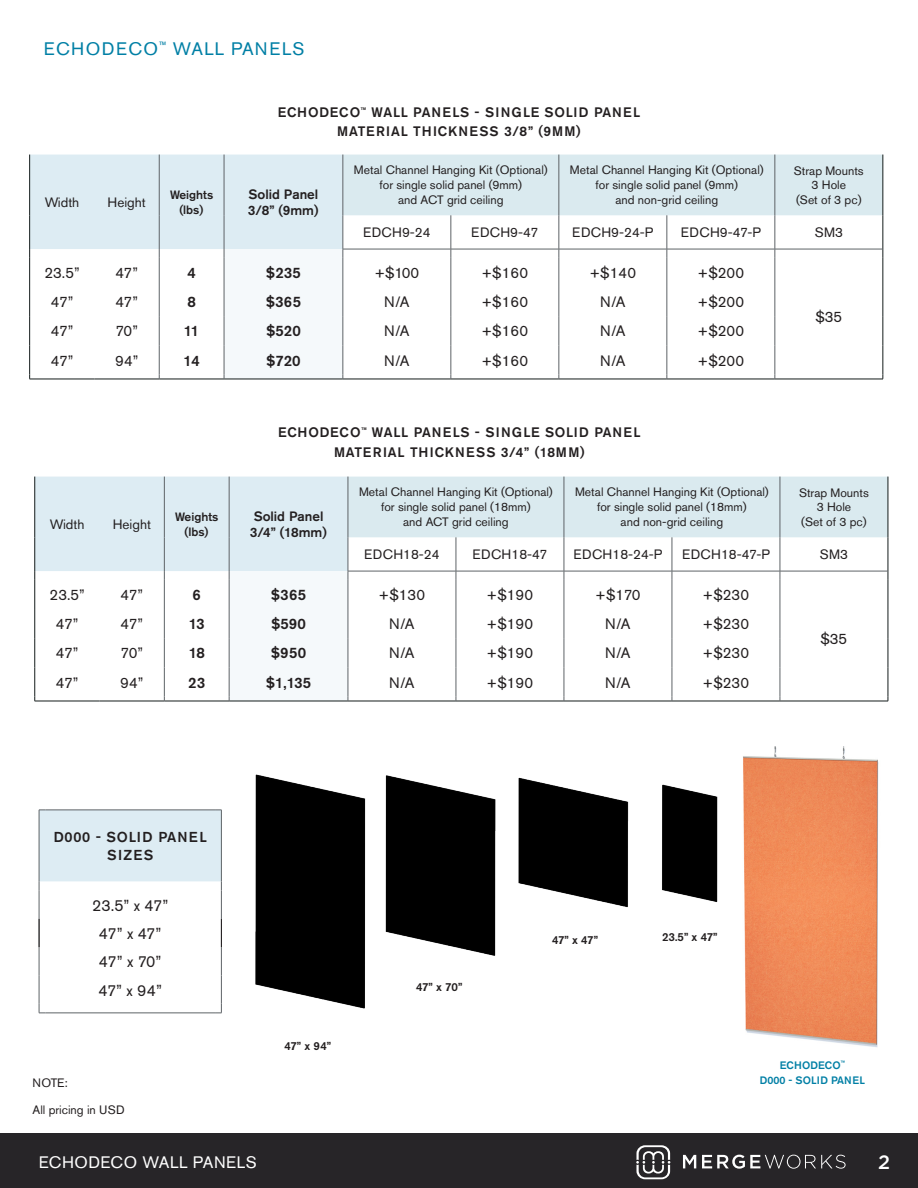
<style>
.page{position:relative;width:918px;height:1188px;background:#fff}
.page>*{position:absolute;margin:0;border:0;box-sizing:border-box;transform-origin:0 0}
.t1{font:500 19.5px "Gotham";color:#fff}
.t2{font:18px "Akzidenz Grotesk Pro";letter-spacing:.08em;color:#007fa5}
.t3{font:16.5px "Akzidenz Grotesk Pro";letter-spacing:.03em;color:#fff}
.t4{font:15.9px "Akzidenz Grotesk Pro";letter-spacing:-.04em;color:#231f20}
.t5{font:15px "Akzidenz Grotesk Pro";color:#231f20}
.t6{font:500 15px "Akzidenz Grotesk Pro";color:#231f20}
.t7{font:500 14.25px "Akzidenz Grotesk Pro";letter-spacing:.06em;color:#231f20}
.t8{font:500 13.65px/19.4px "Akzidenz Grotesk Pro";letter-spacing:.06em;color:#231f20;text-align:center}
.t9{font:13.5px "Akzidenz Grotesk Pro";color:#231f20}
.t10{font:500 13.5px/16.2px "Akzidenz Grotesk Pro";color:#231f20}
.t11{font:12.15px/15px "Akzidenz Grotesk Pro";color:#231f20;text-align:center}
.t12{font:500 12px "Akzidenz Grotesk Pro";color:#231f20}
.t13{font:500 11.55px "Akzidenz Grotesk Pro";letter-spacing:-.04em;color:#231f20}
.t14{font:500 10.65px/15px "Akzidenz Grotesk Pro";letter-spacing:.01em;color:#007fa5;text-align:center}
</style>
<div class="page">
<div style="left:0;top:1134px;width:918px;height:54px;background:#272528"></div>
<svg style="left:683px;top:1155px;width:13px;height:13px"></svg>
<svg style="left:702px;top:1155px;width:144px;height:14px"></svg>
<svg style="left:636px;top:1145px;width:34px;height:34px"></svg>
<hr style="left:35px;top:701px;width:65px;height:1px;background:#141c1b">
<hr style="left:100px;top:701px;width:64px;height:1px;background:#141c1b">
<hr style="left:164px;top:701px;width:65px;height:1px;background:#141c1b">
<hr style="left:229px;top:701px;width:119px;height:1px;background:#141c1b">
<hr style="left:348px;top:701px;width:108px;height:1px;background:#141c1b">
<hr style="left:456px;top:701px;width:108px;height:1px;background:#141c1b">
<hr style="left:564px;top:701px;width:108px;height:1px;background:#141c1b">
<hr style="left:672px;top:701px;width:108px;height:1px;background:#141c1b">
<hr style="left:780px;top:701px;width:108px;height:1px;background:#141c1b">
<svg style="left:34px;top:477px;width:855px;height:224px"></svg>
<hr style="left:29px;top:379px;width:65px;height:1px;background:#141c1b">
<hr style="left:94px;top:379px;width:65px;height:1px;background:#141c1b">
<hr style="left:159px;top:379px;width:65px;height:1px;background:#141c1b">
<hr style="left:224px;top:379px;width:119px;height:1px;background:#141c1b">
<hr style="left:343px;top:379px;width:108px;height:1px;background:#141c1b">
<hr style="left:451px;top:379px;width:108px;height:1px;background:#141c1b">
<hr style="left:559px;top:379px;width:108px;height:1px;background:#141c1b">
<hr style="left:667px;top:379px;width:108px;height:1px;background:#141c1b">
<hr style="left:775px;top:379px;width:108px;height:1px;background:#141c1b">
<svg style="left:29px;top:155px;width:855px;height:224px"></svg>
<svg style="left:39px;top:810px;width:183px;height:204px"></svg>
<img style="left:743px;top:747px;width:136px;height:300px">
<img style="left:256px;top:775px;width:462px;height:234px">
<div style="left:388px;top:983px;width:102px;height:19px;background:#fff"></div>
<div style="left:658px;top:932px;width:64px;height:19px;background:#fff"></div>
<div style="left:524px;top:936px;width:102px;height:19px;background:#fff"></div>
<p class="t2" style="left:44px;top:37px;width:262px">ECHODECO<sup>™</sup> WALL PANELS</p>
<p class="t9" style="left:45px;top:193px;width:36px">Width</p>
<p class="t9" style="left:108px;top:193px;width:40px">Height</p>
<p class="t12" style="left:170px;top:187px;width:45px">Weights</p>
<p class="t12" style="left:179px;top:202px;width:26px">(lbs)</p>
<p class="t8" style="left:278px;top:102px;width:364px">ECHODECO<sup>™</sup> WALL PANELS - SINGLE SOLID PANEL<br>MATERIAL THICKNESS 3/8” (9MM)</p>
<p class="t10" style="left:248px;top:186px;width:72px">Solid Panel<br>3/8” (9mm)</p>
<p class="t11" style="left:354px;top:163px;width:195px">Metal Channel Hanging Kit (Optional)</p>
<p class="t11" style="left:380px;top:178px;width:144px">for single solid panel (9mm) and ACT grid ceiling</p>
<p class="t11" style="left:570px;top:163px;width:195px">Metal Channel Hanging Kit (Optional)</p>
<p class="t11" style="left:596px;top:178px;width:144px">for single solid panel (9mm) and non-grid ceiling</p>
<p class="t11" style="left:794px;top:163px;width:71px">Strap Mounts<br>3 Hole<br>(Set of 3 pc)</p>
<p class="t9" style="left:363px;top:224px;width:69px">EDCH9-24</p>
<p class="t9" style="left:471px;top:224px;width:69px">EDCH9-47</p>
<p class="t9" style="left:572px;top:224px;width:83px">EDCH9-24-P</p>
<p class="t9" style="left:681px;top:224px;width:81px">EDCH9-47-P</p>
<p class="t9" style="left:815px;top:224px;width:30px">SM3</p>
<p class="t5" style="left:44px;top:263px;width:37px">23.5”</p>
<p class="t5" style="left:116px;top:263px;width:24px">47”</p>
<p class="t6" style="left:187px;top:263px;width:10px">4</p>
<p class="t6" style="left:266px;top:263px;width:36px">$235</p>
<p class="t5" style="left:374px;top:263px;width:46px">+$100</p>
<p class="t5" style="left:481px;top:263px;width:48px">+$160</p>
<p class="t5" style="left:589px;top:263px;width:48px">+$140</p>
<p class="t5" style="left:698px;top:263px;width:48px">+$200</p>
<p class="t5" style="left:51px;top:292px;width:24px">47”</p>
<p class="t5" style="left:116px;top:292px;width:24px">47”</p>
<p class="t6" style="left:187px;top:292px;width:10px">8</p>
<p class="t6" style="left:266px;top:292px;width:37px">$365</p>
<p class="t5" style="left:384px;top:292px;width:27px">N/A</p>
<p class="t5" style="left:481px;top:292px;width:48px">+$160</p>
<p class="t5" style="left:600px;top:292px;width:27px">N/A</p>
<p class="t5" style="left:698px;top:292px;width:48px">+$200</p>
<p class="t5" style="left:51px;top:321px;width:24px">47”</p>
<p class="t5" style="left:116px;top:321px;width:24px">70”</p>
<p class="t6" style="left:184px;top:321px;width:17px">11</p>
<p class="t6" style="left:266px;top:321px;width:36px">$520</p>
<p class="t5" style="left:384px;top:321px;width:27px">N/A</p>
<p class="t5" style="left:481px;top:321px;width:48px">+$160</p>
<p class="t5" style="left:600px;top:321px;width:27px">N/A</p>
<p class="t5" style="left:698px;top:321px;width:48px">+$200</p>
<p class="t5" style="left:51px;top:351px;width:24px">47”</p>
<p class="t5" style="left:115px;top:351px;width:25px">94”</p>
<p class="t6" style="left:184px;top:351px;width:18px">14</p>
<p class="t6" style="left:266px;top:351px;width:36px">$720</p>
<p class="t5" style="left:384px;top:351px;width:27px">N/A</p>
<p class="t5" style="left:481px;top:351px;width:48px">+$160</p>
<p class="t5" style="left:600px;top:351px;width:27px">N/A</p>
<p class="t5" style="left:698px;top:351px;width:48px">+$200</p>
<p class="t9" style="left:50px;top:515px;width:36px">Width</p>
<p class="t9" style="left:113px;top:515px;width:40px">Height</p>
<p class="t12" style="left:175px;top:509px;width:45px">Weights</p>
<p class="t12" style="left:184px;top:524px;width:26px">(lbs)</p>
<p class="t8" style="left:278px;top:423px;width:364px">ECHODECO<sup>™</sup> WALL PANELS - SINGLE SOLID PANEL<br>MATERIAL THICKNESS 3/4” (18MM)</p>
<p class="t10" style="left:250px;top:508px;width:78px">Solid Panel<br>3/4” (18mm)</p>
<p class="t11" style="left:359px;top:485px;width:195px">Metal Channel Hanging Kit (Optional)</p>
<p class="t11" style="left:381px;top:500px;width:151px">for single solid panel (18mm) and ACT grid ceiling</p>
<p class="t11" style="left:575px;top:485px;width:195px">Metal Channel Hanging Kit (Optional)</p>
<p class="t11" style="left:597px;top:500px;width:151px">for single solid panel (18mm) and non-grid ceiling</p>
<p class="t5" style="left:815px;top:307px;width:28px">$35</p>
<p class="t11" style="left:799px;top:485px;width:71px">Strap Mounts<br>3 Hole<br>(Set of 3 pc)</p>
<p class="t9" style="left:364px;top:546px;width:77px">EDCH18-24</p>
<p class="t9" style="left:472px;top:546px;width:76px">EDCH18-47</p>
<p class="t9" style="left:573px;top:546px;width:90px">EDCH18-24-P</p>
<p class="t9" style="left:682px;top:546px;width:89px">EDCH18-47-P</p>
<p class="t9" style="left:820px;top:546px;width:30px">SM3</p>
<p class="t5" style="left:50px;top:585px;width:37px">23.5”</p>
<p class="t5" style="left:121px;top:585px;width:24px">47”</p>
<p class="t6" style="left:193px;top:585px;width:10px">6</p>
<p class="t6" style="left:271px;top:585px;width:37px">$365</p>
<p class="t5" style="left:379px;top:585px;width:48px">+$130</p>
<p class="t5" style="left:487px;top:585px;width:48px">+$190</p>
<p class="t5" style="left:595px;top:585px;width:47px">+$170</p>
<p class="t5" style="left:703px;top:585px;width:48px">+$230</p>
<p class="t5" style="left:56px;top:614px;width:24px">47”</p>
<p class="t5" style="left:121px;top:614px;width:24px">47”</p>
<p class="t6" style="left:189px;top:614px;width:17px">13</p>
<p class="t6" style="left:271px;top:614px;width:36px">$590</p>
<p class="t5" style="left:389px;top:614px;width:27px">N/A</p>
<p class="t5" style="left:487px;top:614px;width:48px">+$190</p>
<p class="t5" style="left:605px;top:614px;width:27px">N/A</p>
<p class="t5" style="left:703px;top:614px;width:48px">+$230</p>
<p class="t5" style="left:56px;top:643px;width:24px">47”</p>
<p class="t5" style="left:121px;top:643px;width:24px">70”</p>
<p class="t6" style="left:189px;top:643px;width:18px">18</p>
<p class="t6" style="left:271px;top:643px;width:37px">$950</p>
<p class="t5" style="left:389px;top:643px;width:27px">N/A</p>
<p class="t5" style="left:487px;top:643px;width:48px">+$190</p>
<p class="t5" style="left:605px;top:643px;width:27px">N/A</p>
<p class="t5" style="left:703px;top:643px;width:48px">+$230</p>
<p class="t5" style="left:56px;top:673px;width:24px">47”</p>
<p class="t5" style="left:120px;top:673px;width:25px">94”</p>
<p class="t6" style="left:188px;top:673px;width:18px">23</p>
<p class="t6" style="left:266px;top:673px;width:47px">$1,135</p>
<p class="t5" style="left:389px;top:673px;width:27px">N/A</p>
<p class="t5" style="left:487px;top:673px;width:48px">+$190</p>
<p class="t5" style="left:605px;top:673px;width:27px">N/A</p>
<p class="t5" style="left:703px;top:673px;width:48px">+$230</p>
<p class="t5" style="left:821px;top:629px;width:28px">$35</p>
<p class="t7" style="left:54px;top:828px;width:155px">D000 - SOLID PANEL</p>
<p class="t7" style="left:107px;top:845px;width:48px">SIZES</p>
<p class="t4" style="left:92px;top:895px;width:78px">23.5” x 47”</p>
<p class="t4" style="left:99px;top:923px;width:64px">47” x 47”</p>
<p class="t4" style="left:99px;top:951px;width:64px">47” x 70”</p>
<p class="t4" style="left:98px;top:980px;width:65px">47” x 94”</p>
<p class="t11" style="left:33px;top:1075px;width:37px">NOTE:</p>
<p class="t11" style="left:33px;top:1102px;width:94px">All pricing in USD</p>
<p class="t13" style="left:284px;top:1038px;width:48px">47” x 94”</p>
<p class="t13" style="left:416px;top:980px;width:48px">47” x 70”</p>
<p class="t13" style="left:552px;top:933px;width:48px">47” x 47”</p>
<p class="t13" style="left:662px;top:929px;width:57px">23.5” x 47”</p>
<p class="t14" style="left:760px;top:1057px;width:107px">ECHODECO<sup>™<br></sup>D000 - SOLID PANEL</p>
<h3 class="t3" style="left:39px;top:1151px;width:219px">ECHODECO WALL PANELS</h3>
<h1 class="t1" style="left:878px;top:1151px;width:13px">2</h1>
</div>
